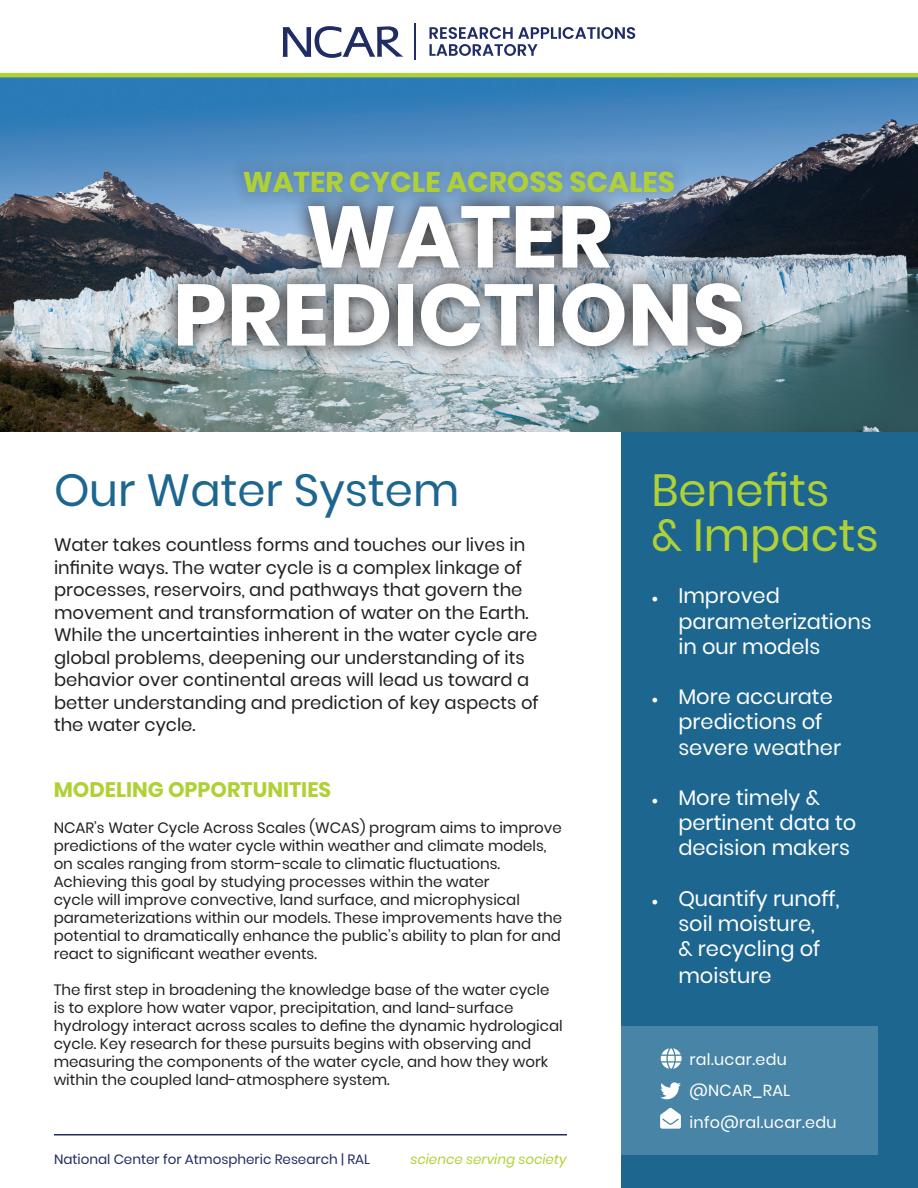
<style>
.page{position:relative;width:918px;height:1188px;background:#fff}
.page>*{position:absolute;margin:0;border:0;box-sizing:border-box;transform-origin:0 0}
.t1{font:700 87px/78px "Poppins";color:#fff;text-align:center}
.t2{font:45px/45px "Poppins";color:#b0d136}
.t3{font:45px "Poppins";color:#1c6690}
.t4{font:700 28.5px "Poppins";color:#b0d136}
.t5{font:21px/25.2px "Poppins";color:#fff}
.t6{font:700 21px "Poppins";color:#b0d136}
.t7{font:18px/22.5px "Poppins";color:#231f20}
.t8{font:16.05px "Poppins";letter-spacing:.02em;color:#fff}
.t9{font:15px/18px "Poppins";color:#231f20}
.t10{font:13.5px "Poppins";color:#202c64}
.t11{font:italic 13.5px "Poppins";color:#b0d136}
.s1{font-family:"Minion Pro";font-size:18px}
</style>
<div class="page">
<img style="left:0;top:77px;width:918px;height:355px">
<svg style="left:429px;top:27px;width:206px;height:29px"></svg>
<svg style="left:283px;top:26px;width:120px;height:32px"></svg>
<hr style="left:414px;top:23px;width:2px;height:37px;background:#202c64">
<hr style="left:0;top:73px;width:918px;height:4px;background:#b0d136">
<div style="left:230px;top:158px;width:457px;height:48px;background:#231f20;opacity:.2"></div>
<svg style="left:159px;top:187px;width:601px;height:177px"></svg>
<hr style="left:54px;top:1134px;width:513px;height:2px;background:#202c64">
<div style="left:621px;top:432px;width:297px;height:756px;background:#1c6690"></div>
<div style="left:621px;top:1026px;width:257px;height:128px;background:#4884a6"></div>
<svg style="left:660px;top:1082px;width:21px;height:17px"></svg>
<svg style="left:661px;top:1048px;width:21px;height:21px"></svg>
<svg style="left:660px;top:1108px;width:21px;height:21px"></svg>
<h3 class="t4" style="left:243px;top:166px;width:434px">WATER CYCLE ACROSS SCALES</h3>
<h1 class="t1" style="left:173px;top:199px;width:574px">WATER<br>PREDICTIONS</h1>
<h2 class="t3" style="left:54px;top:464px;width:407px">Our Water System</h2>
<p class="t7" style="left:54px;top:534px;width:486px">Water takes countless forms and touches our lives in infinite ways. The water cycle is a complex linkage of processes, reservoirs, and pathways that govern the movement and transformation of water on the Earth.<br>While the uncertainties inherent in the water cycle are global problems, deepening our understanding of its behavior over continental areas will lead us toward a better understanding and prediction of key aspects of the water cycle.</p>
<h3 class="t6" style="left:54px;top:778px;width:279px">MODELING OPPORTUNITIES</h3>
<p class="t9" style="left:54px;top:819px;width:510px">NCAR’s Water Cycle Across Scales (WCAS) program aims to improve predictions of the water cycle within weather and climate models, on scales ranging from storm-scale to climatic fluctuations.<br>Achieving this goal by studying processes within the water<br>cycle will improve convective, land surface, and microphysical parameterizations within our models. These improvements have the potential to dramatically enhance the public’s ability to plan for and react to significant weather events.</p>
<p class="t9" style="left:54px;top:981px;width:511px">The first step in broadening the knowledge base of the water cycle is to explore how water vapor, precipitation, and land-surface hydrology interact across scales to define the dynamic hydrological cycle. Key research for these pursuits begins with observing and measuring the components of the water cycle, and how they work within the coupled land-atmosphere system.</p>
<p class="t10" style="left:54px;top:1151px;width:318px">National Center for Atmospheric Research | RAL</p>
<p class="t11" style="left:411px;top:1151px;width:158px">science serving society</p>
<h2 class="t2" style="left:651px;top:468px;width:229px">Benefits<br>&amp; Impacts</h2>
<h3 class="t5" style="left:678px;top:584px;width:195px;text-indent:-27px"><span class="s1">•</span> Improved parameterizations in our models</h3>
<h3 class="t5" style="left:678px;top:684px;width:164px;text-indent:-27px"><span class="s1">•</span> More accurate predictions of severe weather</h3>
<h3 class="t5" style="left:678px;top:785px;width:180px;text-indent:-27px"><span class="s1">•</span> More timely &amp; pertinent data to decision makers</h3>
<h3 class="t5" style="left:678px;top:886px;width:163px;line-height:25.8px;text-indent:-27px"><span class="s1">•</span> Quantify runoff, soil moisture,<br>&amp; recycling of moisture</h3>
<p class="t8" style="left:689px;top:1050px;width:99px">ral.ucar.edu</p>
<p class="t8" style="left:690px;top:1082px;width:102px">@NCAR_RAL</p>
<p class="t8" style="left:689px;top:1113px;width:149px">info@ral.ucar.edu</p>
</div>
